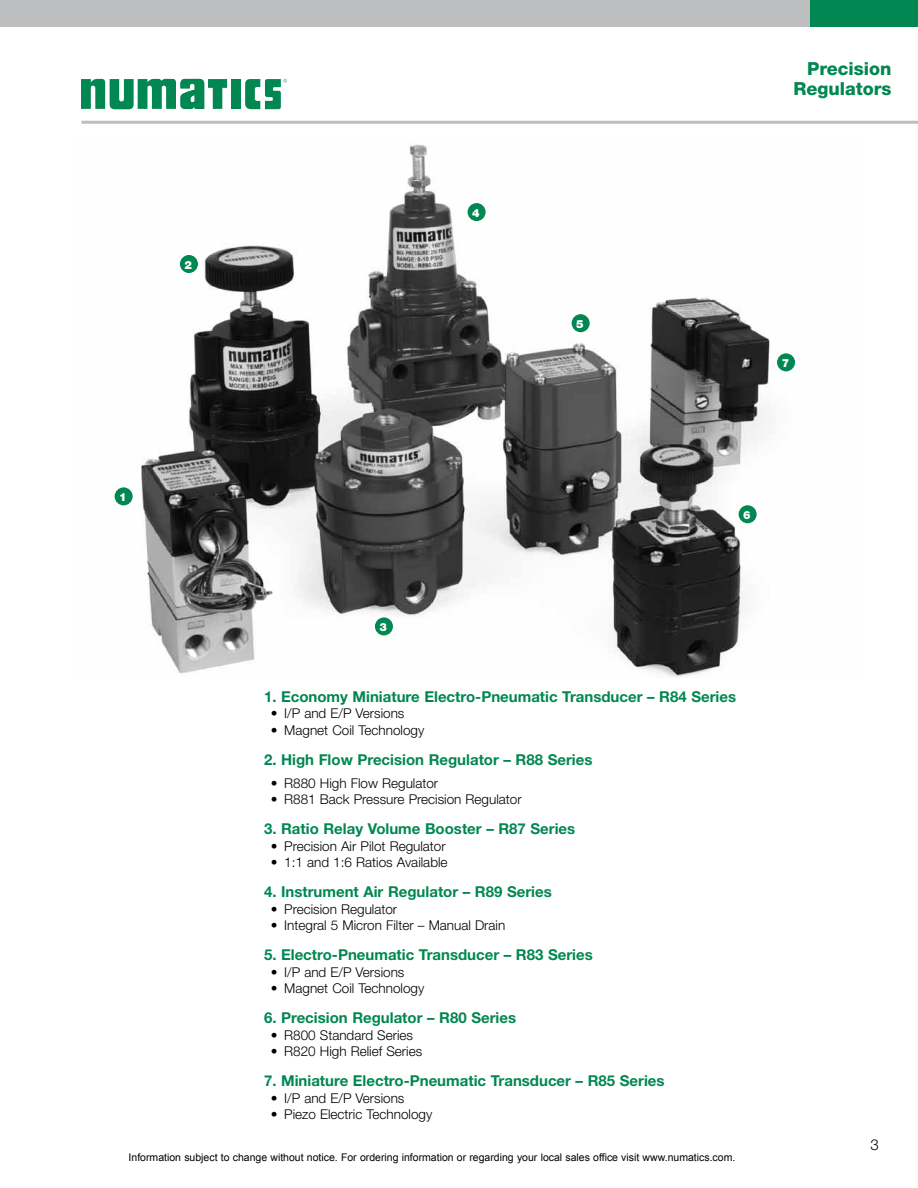
<style>
.page{position:relative;width:918px;height:1188px;background:#fff}
.page>*{position:absolute;margin:0;border:0;box-sizing:border-box;transform-origin:0 0}
.t1{font:800 18px/19.5px "Helvetica Neue";color:#008752;text-align:right}
.t2{font:700 15px "Helvetica Neue";color:#008752}
.t3{font:300 15px "Helvetica Neue";color:#000}
.t4{font:300 13.5px "Helvetica Neue";color:#000}
.t5{font:900 11.25px "Helvetica Neue";color:#fff}
.t6{font:10.5px "Arial";color:#000}
</style>
<div class="page">
<hr style="left:82px;top:121px;width:836px;height:3px;background:#bcbec0">
<div style="left:808px;top:0;width:110px;height:27px;background:#008752"></div>
<div style="left:0;top:0;width:810px;height:27px;background:#bcbec0"></div>
<div style="left:231px;top:79px;width:9px;height:30px;background:#008752"></div>
<svg style="left:245px;top:79px;width:42px;height:30px"></svg>
<svg style="left:81px;top:79px;width:146px;height:30px"></svg>
<img style="left:114px;top:144px;width:681px;height:533px">
<div style="left:739px;top:505px;width:18px;height:18px;background:#008752;border-radius:50%"></div>
<div style="left:375px;top:617px;width:18px;height:18px;background:#008752;border-radius:50%"></div>
<div style="left:180px;top:255px;width:18px;height:18px;background:#008752;border-radius:50%"></div>
<div style="left:468px;top:203px;width:18px;height:18px;background:#008752;border-radius:50%"></div>
<div style="left:777px;top:353px;width:18px;height:18px;background:#008752;border-radius:50%"></div>
<div style="left:572px;top:314px;width:18px;height:18px;background:#008752;border-radius:50%"></div>
<div style="left:115px;top:487px;width:18px;height:18px;background:#008752;border-radius:50%"></div>
<p class="t5" style="left:185px;top:258px;width:9px">2</p>
<p class="t5" style="left:472px;top:206px;width:9px">4</p>
<p class="t5" style="left:576px;top:317px;width:9px">5</p>
<h1 class="t1" style="left:793px;top:59px;width:100px">Precision<br>Regulators</h1>
<p class="t5" style="left:782px;top:356px;width:9px">7</p>
<p class="t5" style="left:119px;top:490px;width:9px">1</p>
<p class="t5" style="left:743px;top:508px;width:9px">6</p>
<p class="t5" style="left:380px;top:620px;width:9px">3</p>
<p class="t2" style="left:264px;top:687px;width:474px">1. Economy Miniature Electro-Pneumatic Transducer – R84 Series</p>
<p class="t4" style="left:271px;top:705px;width:135px">• I/P and E/P Versions</p>
<p class="t4" style="left:271px;top:722px;width:155px">• Magnet Coil Technology</p>
<p class="t2" style="left:264px;top:750px;width:330px">2. High Flow Precision Regulator – R88 Series</p>
<p class="t4" style="left:271px;top:775px;width:169px">• R880 High Flow Regulator</p>
<p class="t4" style="left:271px;top:791px;width:252px">• R881 Back Pressure Precision Regulator</p>
<p class="t2" style="left:264px;top:820px;width:313px">3. Ratio Relay Volume Booster – R87 Series</p>
<p class="t4" style="left:271px;top:838px;width:176px">• Precision Air Pilot Regulator</p>
<p class="t4" style="left:271px;top:854px;width:178px">• 1:1 and 1:6 Ratios Available</p>
<p class="t2" style="left:264px;top:883px;width:289px">4. Instrument Air Regulator – R89 Series</p>
<p class="t4" style="left:271px;top:901px;width:128px">• Precision Regulator</p>
<p class="t4" style="left:271px;top:917px;width:236px">• Integral 5 Micron Filter – Manual Drain</p>
<p class="t2" style="left:264px;top:946px;width:330px">5. Electro-Pneumatic Transducer – R83 Series</p>
<p class="t4" style="left:271px;top:964px;width:135px">• I/P and E/P Versions</p>
<p class="t4" style="left:271px;top:980px;width:155px">• Magnet Coil Technology</p>
<p class="t2" style="left:264px;top:1009px;width:254px">6. Precision Regulator – R80 Series</p>
<p class="t4" style="left:271px;top:1027px;width:144px">• R800 Standard Series</p>
<p class="t4" style="left:271px;top:1043px;width:153px">• R820 High Relief Series</p>
<p class="t2" style="left:264px;top:1072px;width:402px">7. Miniature Electro-Pneumatic Transducer – R85 Series</p>
<p class="t4" style="left:271px;top:1090px;width:135px">• I/P and E/P Versions</p>
<p class="t4" style="left:271px;top:1106px;width:163px">• Piezo Electric Technology</p>
<p class="t6" style="left:129px;top:1151px;width:608px">Information subject to change without notice. For ordering information or regarding your local sales office visit www.numatics.com.</p>
<p class="t3" style="left:871px;top:1136px;width:10px">3</p>
</div>
